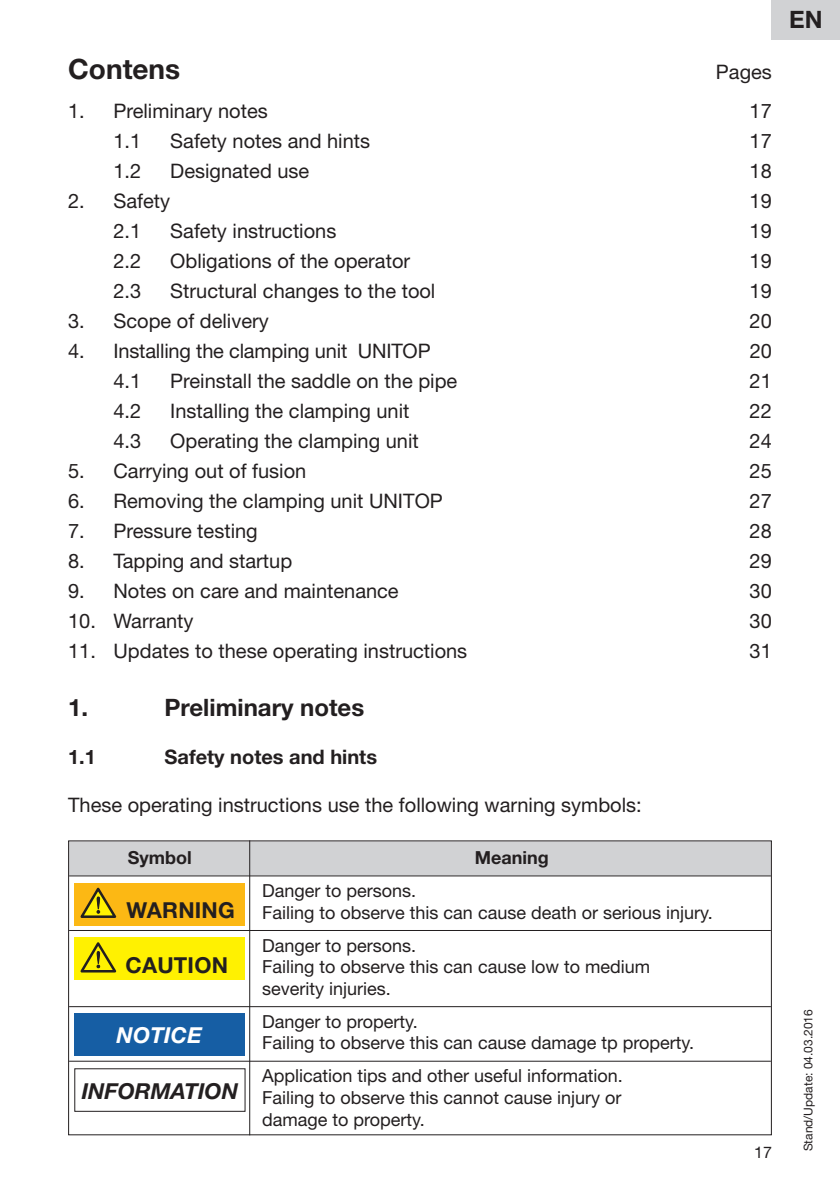
<style>
.page{position:relative;width:840px;height:1191px;background:#fff}
.page>*{position:absolute;margin:0;border:0;box-sizing:border-box;transform-origin:0 0}
.t1{font:700 28px "Helvetica Neue";color:#231f20}
.t2{font:700 24px "Helvetica Neue";color:#231f20}
.t3{font:700 22px "Helvetica Neue";letter-spacing:.01em;color:#231f20}
.t4{font:italic 700 22px "Helvetica Neue";color:#231f20}
.t5{font:italic 700 22px "Helvetica Neue";letter-spacing:.01em;color:#fff}
.t6{font:20px "Helvetica Neue";color:#231f20}
.t7{font:700 20px "Helvetica Neue";color:#231f20}
.t8{font:18px/21.6px "Helvetica Neue";color:#231f20}
.t9{font:700 18px "Helvetica Neue";color:#231f20}
.t10{font:16px "Helvetica Neue";color:#231f20}
.t11{font:12px "Helvetica Neue";color:#231f20}
</style>
<div class="page">
<div style="left:771px;top:0;width:68px;height:40px;background:#d1d2d4"></div>
<div style="left:69px;top:841px;width:701px;height:34px;background:#d1d2d4"></div>
<hr style="left:69px;top:875px;width:701px;height:1px;background:#231f20">
<hr style="left:69px;top:930px;width:701px;height:1px;background:#231f20">
<hr style="left:69px;top:1006px;width:701px;height:1px;background:#231f20">
<hr style="left:69px;top:1060px;width:701px;height:1px;background:#231f20">
<div style="left:75px;top:883px;width:170px;height:42px;background:#fcb814"></div>
<svg style="left:80px;top:887px;width:36px;height:31px"></svg>
<div style="left:75px;top:937px;width:170px;height:43px;background:#fff101"></div>
<svg style="left:80px;top:942px;width:36px;height:30px"></svg>
<div style="left:74px;top:1013px;width:170px;height:43px;background:#165ea4"></div>
<hr style="left:249px;top:840px;width:1px;height:295px;background:#231f20">
<h1 class="t1" style="left:68px;top:51px;width:114px">Contens</h1>
<p class="t6" style="left:715px;top:60px;width:57px">Pages</p>
<p class="t6" style="left:68px;top:99px;width:201px">1. Preliminary notes</p>
<p class="t6" style="left:749px;top:99px;width:24px">17</p>
<p class="t6" style="left:113px;top:129px;width:29px">1.1</p>
<p class="t6" style="left:170px;top:129px;width:201px">Safety notes and hints</p>
<p class="t6" style="left:749px;top:129px;width:24px">17</p>
<p class="t6" style="left:113px;top:159px;width:29px">1.2</p>
<p class="t6" style="left:170px;top:159px;width:140px">Designated use</p>
<p class="t6" style="left:749px;top:159px;width:24px">18</p>
<p class="t6" style="left:68px;top:189px;width:104px">2. Safety</p>
<p class="t6" style="left:749px;top:189px;width:24px">19</p>
<p class="t6" style="left:113px;top:219px;width:29px">2.1</p>
<p class="t6" style="left:170px;top:219px;width:167px">Safety instructions</p>
<p class="t6" style="left:749px;top:219px;width:24px">19</p>
<p class="t6" style="left:113px;top:249px;width:29px">2.2</p>
<p class="t6" style="left:170px;top:249px;width:241px">Obligations of the operator</p>
<p class="t6" style="left:749px;top:249px;width:24px">19</p>
<p class="t6" style="left:113px;top:279px;width:29px">2.3</p>
<p class="t6" style="left:170px;top:279px;width:266px">Structural changes to the tool</p>
<p class="t6" style="left:749px;top:279px;width:24px">19</p>
<p class="t6" style="left:68px;top:309px;width:202px">3. Scope of delivery</p>
<p class="t6" style="left:749px;top:309px;width:24px">20</p>
<p class="t6" style="left:68px;top:339px;width:364px">4. Installing the clamping unit UNITOP</p>
<p class="t6" style="left:749px;top:339px;width:24px">20</p>
<p class="t6" style="left:113px;top:369px;width:29px">4.1</p>
<p class="t6" style="left:170px;top:369px;width:288px">Preinstall the saddle on the pipe</p>
<p class="t6" style="left:749px;top:369px;width:24px">21</p>
<p class="t6" style="left:113px;top:399px;width:29px">4.2</p>
<p class="t6" style="left:170px;top:399px;width:240px">Installing the clamping unit</p>
<p class="t6" style="left:749px;top:399px;width:24px">22</p>
<p class="t6" style="left:113px;top:429px;width:29px">4.3</p>
<p class="t6" style="left:170px;top:429px;width:250px">Operating the clamping unit</p>
<p class="t6" style="left:749px;top:429px;width:24px">24</p>
<p class="t6" style="left:68px;top:459px;width:239px">5. Carrying out of fusion</p>
<p class="t6" style="left:749px;top:459px;width:24px">25</p>
<p class="t6" style="left:68px;top:489px;width:376px">6. Removing the clamping unit UNITOP</p>
<p class="t6" style="left:749px;top:489px;width:24px">27</p>
<p class="t6" style="left:68px;top:519px;width:191px">7. Pressure testing</p>
<p class="t6" style="left:749px;top:519px;width:24px">28</p>
<p class="t6" style="left:68px;top:549px;width:225px">8. Tapping and startup</p>
<p class="t6" style="left:749px;top:549px;width:24px">29</p>
<p class="t6" style="left:68px;top:579px;width:332px">9. Notes on care and maintenance</p>
<p class="t6" style="left:749px;top:579px;width:24px">30</p>
<p class="t6" style="left:68px;top:609px;width:127px">10. Warranty</p>
<p class="t6" style="left:749px;top:609px;width:24px">30</p>
<p class="t6" style="left:68px;top:639px;width:400px">11. Updates to these operating instructions</p>
<p class="t6" style="left:749px;top:639px;width:24px">31</p>
<p class="t2" style="left:68px;top:693px;width:22px">1.</p>
<p class="t2" style="left:164px;top:693px;width:201px">Preliminary notes</p>
<p class="t7" style="left:68px;top:745px;width:29px">1.1</p>
<p class="t7" style="left:164px;top:745px;width:214px">Safety notes and hints</p>
<p class="t6" style="left:68px;top:793px;width:574px">These operating instructions use the following warning symbols:</p>
<p class="t9" style="left:128px;top:846px;width:65px">Symbol</p>
<p class="t9" style="left:474px;top:846px;width:75px">Meaning</p>
<p class="t3" style="left:126px;top:896px;width:110px">WARNING</p>
<p class="t8" style="left:262px;top:879px;width:452px">Danger to persons.<br>Failing to observe this can cause death or serious injury.</p>
<p class="t3" style="left:125px;top:951px;width:104px">CAUTION</p>
<p class="t5" style="left:116px;top:1022px;width:87px">NOTICE</p>
<p class="t4" style="left:82px;top:1077px;width:158px">INFORMATION</p>
<p class="t8" style="left:262px;top:934px;width:389px">Danger to persons.<br>Failing to observe this can cause low to medium severity injuries.</p>
<p class="t8" style="left:262px;top:1010px;width:433px">Danger to property.<br>Failing to observe this can cause damage tp property.</p>
<p class="t8" style="left:262px;top:1064px;width:362px;text-align:justify">Application tips and other useful information.<br>Failing to observe this cannot cause injury or damage to property.</p>
<p class="t10" style="left:753px;top:1143px;width:19px">17</p>
<p class="t2" style="left:788px;top:5px;width:35px">EN</p>
<p class="t11" style="left:800px;top:1151px;width:144px;rotate:-90deg">Stand/Update: 04.03.2016</p>
</div>
